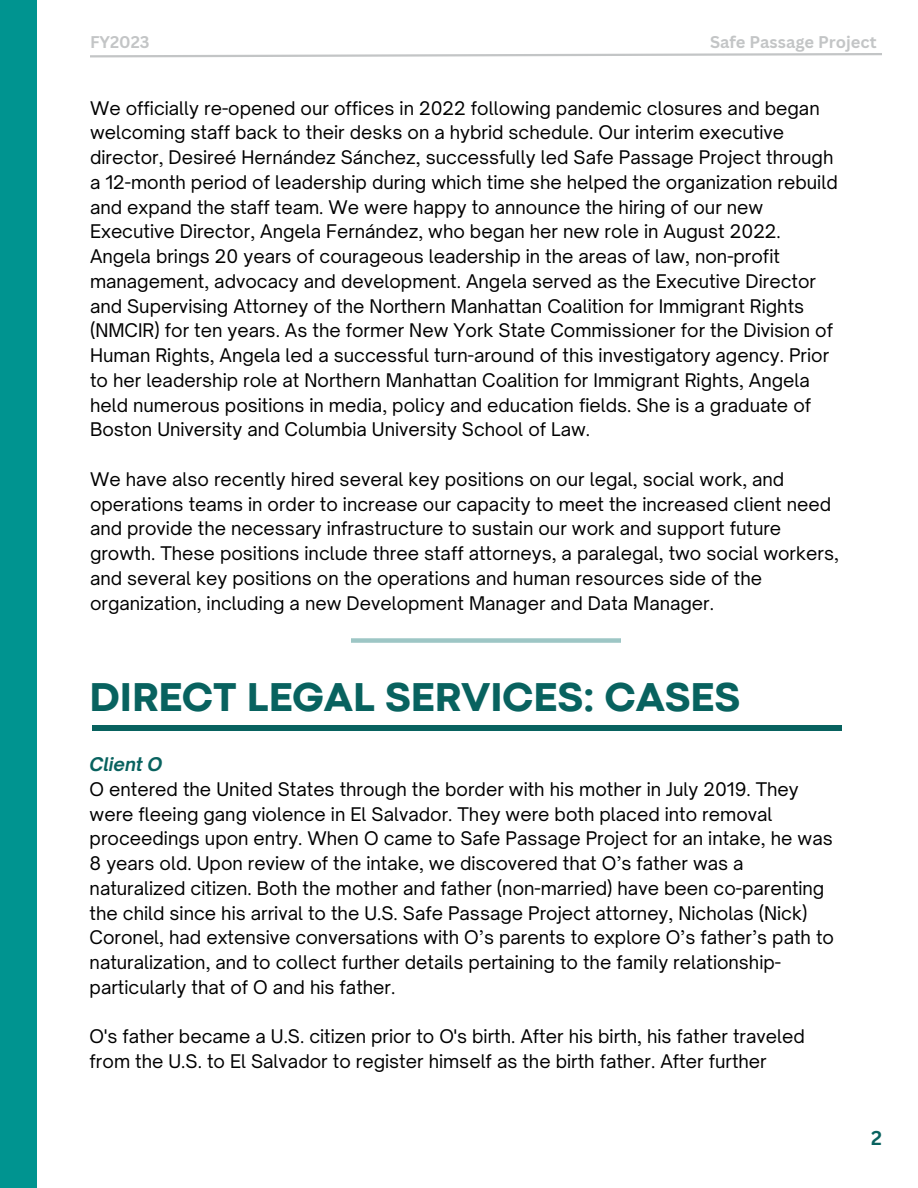
<style>
.page{position:relative;width:918px;height:1188px;background:#fff}
.page>*{position:absolute;margin:0;border:0;box-sizing:border-box;transform-origin:0 0}
.t1{font:800 42px "Codec Pro";color:#08625f}
.t2{font:700 19.5px "Canva Sans";color:#08625f}
.t3{font:18px/24.8px "Open Sauce One";color:#000}
.t4{font:italic 700 18px "Open Sauce One";color:#08625f}
.t5{font:700 16.5px "Canva Sans";color:#c3c5c6}
</style>
<div class="page">
<div style="left:0;top:0;width:37px;height:1188px;background:#009490"></div>
<svg style="left:90px;top:53px;width:792px;height:5px"></svg>
<div style="left:351px;top:638px;width:270px;height:5px;background:#9dc6c5"></div>
<div style="left:92px;top:726px;width:750px;height:5px;background:#08625f"></div>
<p class="t5" style="left:90px;top:31px;width:61px">FY2023</p>
<p class="t5" style="left:710px;top:31px;width:168px">Safe Passage Project</p>
<p class="t3" style="left:90px;top:95px;width:749px">We officially re-opened our offices in 2022 following pandemic closures and began welcoming staff back to their desks on a hybrid schedule. Our interim executive director, Desireé Hernández Sánchez, successfully led Safe Passage Project through a 12-month period of leadership during which time she helped the organization rebuild and expand the staff team. We were happy to announce the hiring of our new Executive Director, Angela Fernández, who began her new role in August 2022.<br>Angela brings 20 years of courageous leadership in the areas of law, non-profit management, advocacy and development. Angela served as the Executive Director and Supervising Attorney of the Northern Manhattan Coalition for Immigrant Rights (NMCIR) for ten years. As the former New York State Commissioner for the Division of Human Rights, Angela led a successful turn-around of this investigatory agency. Prior to her leadership role at Northern Manhattan Coalition for Immigrant Rights, Angela held numerous positions in media, policy and education fields. She is a graduate of Boston University and Columbia University School of Law.</p>
<p class="t3" style="left:90px;top:467px;width:750px">We have also recently hired several key positions on our legal, social work, and operations teams in order to increase our capacity to meet the increased client need and provide the necessary infrastructure to sustain our work and support future growth. These positions include three staff attorneys, a paralegal, two social workers, and several key positions on the operations and human resources side of the organization, including a new Development Manager and Data Manager.</p>
<p class="t1" style="left:90px;top:682px;width:652px">DIRECT LEGAL SERVICES: CASES</p>
<p class="t4" style="left:90px;top:753px;width:74px">Client O</p>
<p class="t3" style="left:90px;top:777px;width:746px">O entered the United States through the border with his mother in July 2019. They were fleeing gang violence in El Salvador. They were both placed into removal proceedings upon entry. When O came to Safe Passage Project for an intake, he was 8 years old. Upon review of the intake, we discovered that O’s father was a naturalized citizen. Both the mother and father (non-married) have been co-parenting the child since his arrival to the U.S. Safe Passage Project attorney, Nicholas (Nick)<br>Coronel, had extensive conversations with O’s parents to explore O’s father’s path to naturalization, and to collect further details pertaining to the family relationship&shy;particularly that of O and his father.</p>
<p class="t3" style="left:90px;top:1024px;width:717px">O's father became a U.S. citizen prior to O's birth. After his birth, his father traveled from the U.S. to El Salvador to register himself as the birth father. After further</p>
<p class="t2" style="left:871px;top:1124px;width:12px">2</p>
</div>
